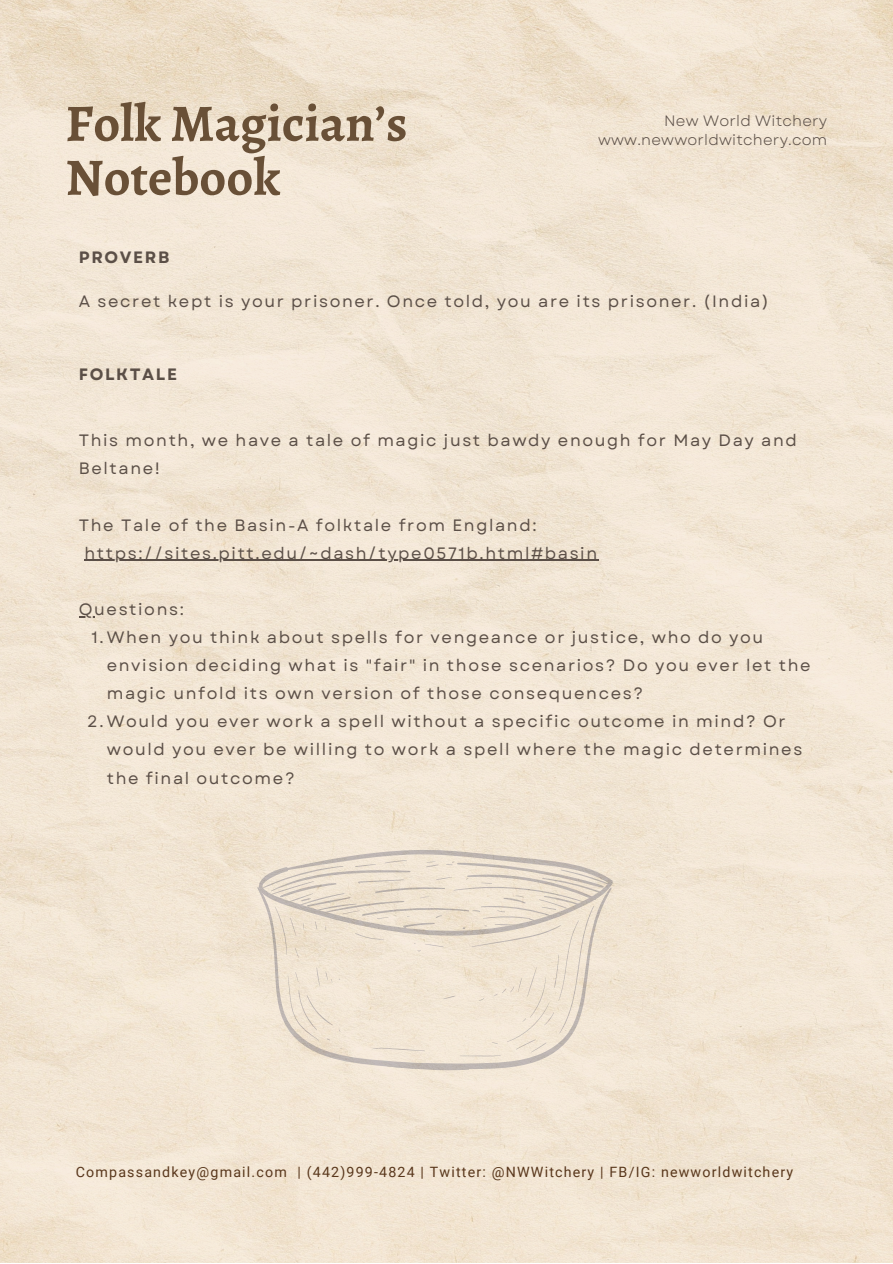
<style>
.page{position:relative;width:893px;height:1264px;background:#fff}
.page>*{position:absolute;margin:0;border:0;box-sizing:border-box;transform-origin:0 0}
.t1{font:700 52.5px/54px "Alegreya";color:#695037}
.t2{font:16.5px/28px "Garet";letter-spacing:.1em;color:#5b4f47}
.t3{font:700 16.5px "Garet";letter-spacing:.1em;color:#5b4f47}
.t4{font:15px/19px "Garet";letter-spacing:.015em;color:#5b4f47;text-align:right}
.t5{font:14.25px "Roboto";letter-spacing:.085em;color:#59371c}
</style>
<div class="page">
<img style="left:0;top:0;width:892px;height:1262px">
<hr style="left:84px;top:559px;width:514px;height:2px;background:#5b4f47">
<svg style="left:79px;top:616px;width:15px;height:1px"></svg>
<h1 class="t1" style="left:65px;top:96px;width:343px">Folk Magician’s<br>Notebook</h1>
<p class="t4" style="left:598px;top:111px;width:231px">New World Witchery www.newworldwitchery.com</p>
<p class="t3" style="left:79px;top:245px;width:92px">PROVERB</p>
<p class="t2" style="left:79px;top:288px;width:691px">A secret kept is your prisoner. Once told, you are its prisoner. (India)</p>
<p class="t3" style="left:79px;top:362px;width:100px">FOLKTALE</p>
<p class="t2" style="left:79px;top:426px;width:719px">This month, we have a tale of magic just bawdy enough for May Day and<br>Beltane!</p>
<p class="t2" style="left:84px;top:511px;width:514px;text-indent:-6px">The Tale of the Basin-A folktale from England: https://sites.pitt.edu/~dash/type0571b.html#basin</p>
<p class="t2" style="left:79px;top:595px;width:107px">Questions:</p>
<p class="t2" style="left:91px;top:623px;width:673px">1.When you think about spells for vengeance or justice, who do you</p>
<p class="t2" style="left:107px;top:651px;width:705px">envision deciding what is "fair" in those scenarios? Do you ever let the</p>
<p class="t2" style="left:107px;top:679px;width:538px">magic unfold its own version of those consequences?</p>
<p class="t2" style="left:87px;top:707px;width:700px">2.Would you ever work a spell without a specific outcome in mind? Or</p>
<p class="t2" style="left:107px;top:735px;width:697px">would you ever be willing to work a spell where the magic determines</p>
<p class="t2" style="left:107px;top:763px;width:189px">the final outcome?</p>
<p class="t5" style="left:76px;top:1163px;width:718px">Compassandkey@gmail.com | (442)999-4824 | Twitter: @NWWitchery | FB/IG: newworldwitchery</p>
</div>
